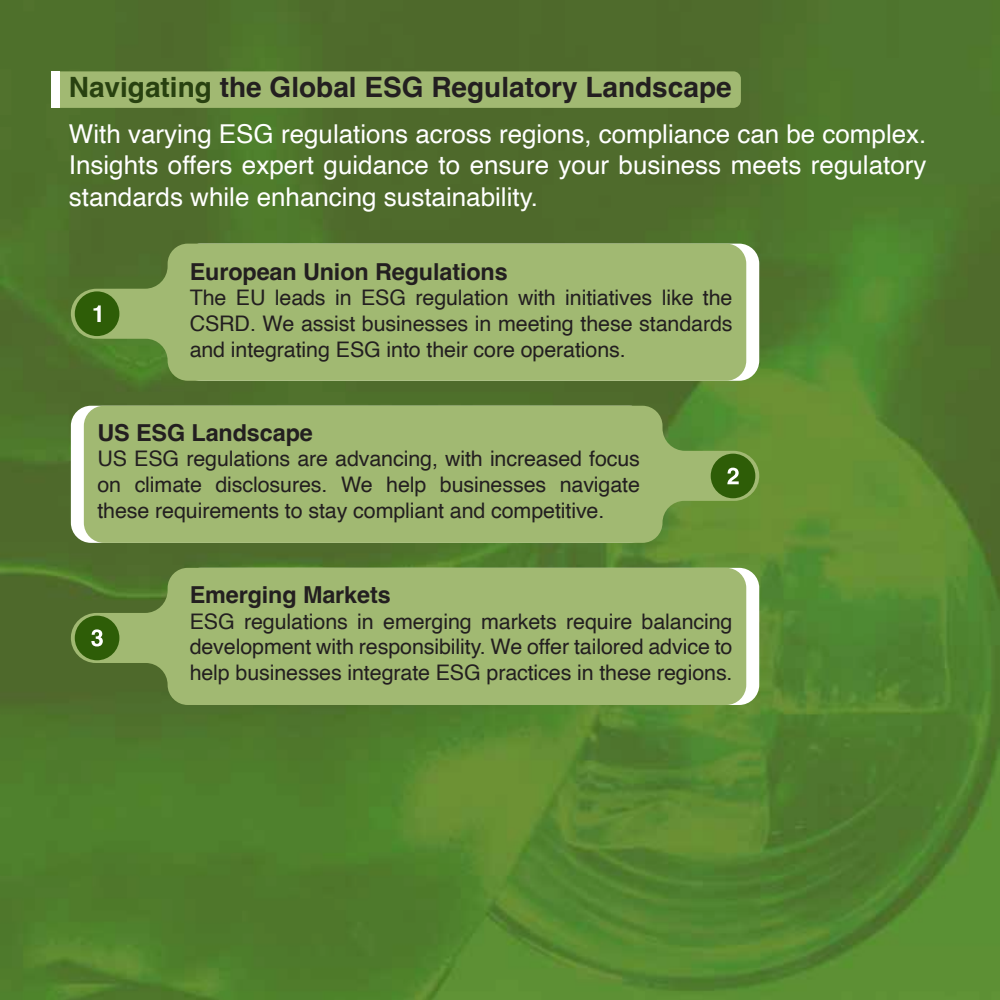
<style>
.page{position:relative;width:1000px;height:1000px;background:#fff}
.page>*{position:absolute;margin:0;border:0;box-sizing:border-box;transform-origin:0 0}
.t1{font:700 28px "Helvetica";color:#231f20}
.t2{font:26px/31.2px "Helvetica";color:#fff;text-align:justify}
.t3{font:700 23.4px "Helvetica";letter-spacing:-.005em;color:#231f20}
.t4{font:21.4px/25.8px "Helvetica";letter-spacing:-.005em;color:#231f20;text-align:justify}
.s1{color:#284110}
</style>
<div class="page">
<img style="left:0;top:0;width:1000px;height:1000px">
<div style="left:59px;top:71px;width:682px;height:37px;background:#a1b972"></div>
<div style="left:51px;top:71px;width:8px;height:37px;background:#fff"></div>
<div style="left:181px;top:244px;width:578px;height:137px;background:#fff;border-radius:20px"></div>
<svg style="left:70px;top:244px;width:676px;height:137px;background:#99b26b"></svg>
<div style="left:75px;top:291px;width:44px;height:45px;background:#2e5d07;border-radius:50%"></div>
<div style="left:71px;top:406px;width:579px;height:137px;background:#fff;border-radius:20px"></div>
<svg style="left:84px;top:406px;width:676px;height:137px;background:#9ab46c"></svg>
<div style="left:181px;top:568px;width:578px;height:137px;background:#fff;border-radius:20px"></div>
<svg style="left:70px;top:568px;width:676px;height:137px;background:#99b16b"></svg>
<div style="left:75px;top:616px;width:44px;height:44px;background:#2e5d07;border-radius:50%"></div>
<svg style="left:93px;top:305px;width:8px;height:17px"></svg>
<svg style="left:91px;top:629px;width:12px;height:17px"></svg>
<div style="left:711px;top:454px;width:44px;height:44px;background:#2e5d07;border-radius:50%"></div>
<svg style="left:727px;top:468px;width:12px;height:16px"></svg>
<h1 class="t1" style="left:69px;top:70px;width:664px"><span class="s1">Navigating</span> the Global ESG Regulatory Landscape</h1>
<p class="t2" style="left:69px;top:119px;width:859px">With varying ESG regulations across regions, compliance can be complex.<br>Insights offers expert guidance to ensure your business meets regulatory standards while enhancing sustainability.</p>
<p class="t3" style="left:190px;top:257px;width:320px">European Union Regulations</p>
<p class="t4" style="left:190px;top:286px;width:544px">The EU leads in ESG regulation with initiatives like the CSRD. We assist businesses in meeting these standards and integrating ESG into their core operations.</p>
<p class="t3" style="left:97px;top:418px;width:217px">US ESG Landscape</p>
<p class="t4" style="left:97px;top:447px;width:544px">US ESG regulations are advancing, with increased focus on climate disclosures. We help businesses navigate these requirements to stay compliant and competitive.</p>
<p class="t3" style="left:190px;top:580px;width:203px">Emerging Markets</p>
<p class="t4" style="left:190px;top:609px;width:544px">ESG regulations in emerging markets require balancing development with responsibility. We offer tailored advice to help businesses integrate ESG practices in these regions.</p>
</div>
